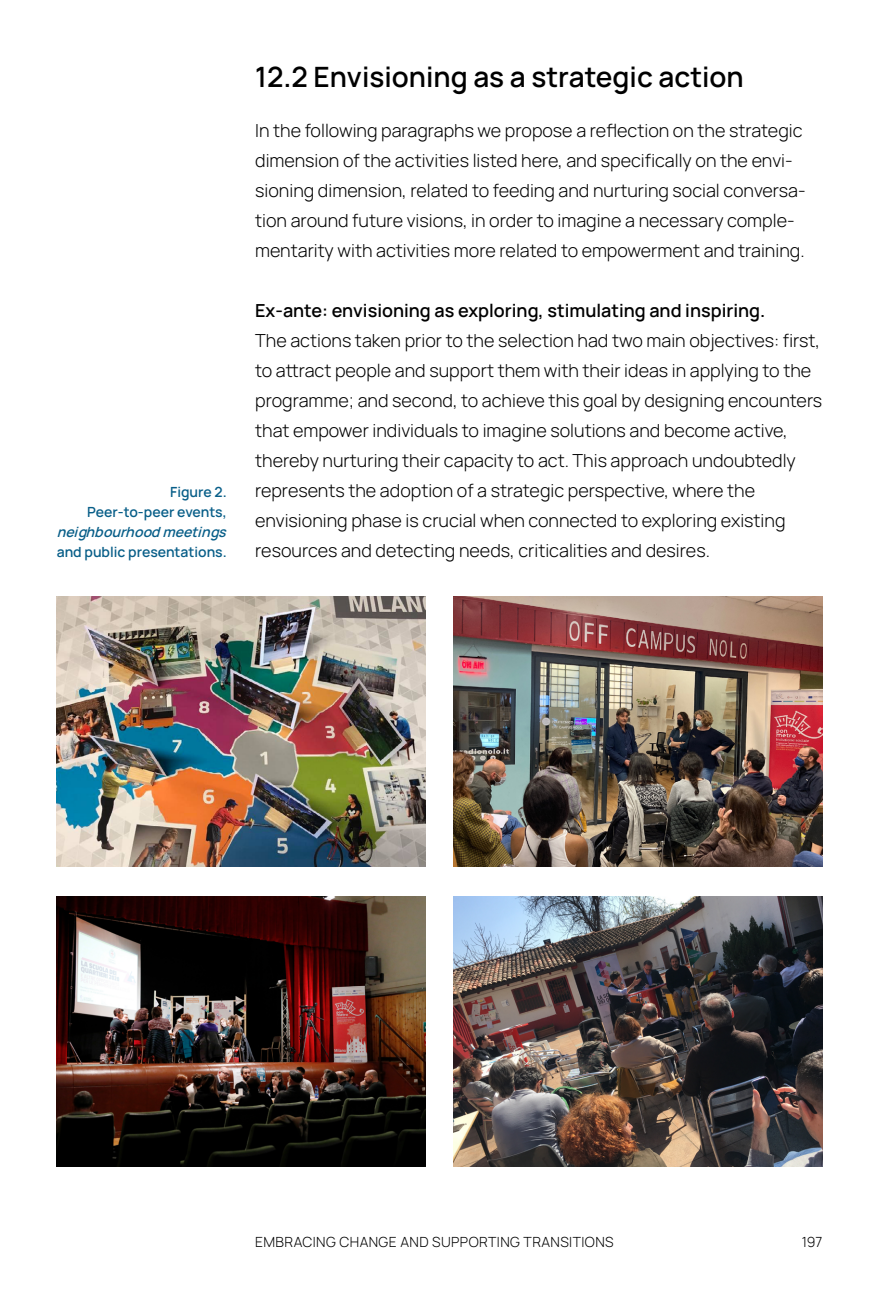
<style>
.page{position:relative;width:879px;height:1304px;background:#fff}
.page>*{position:absolute;margin:0;border:0;box-sizing:border-box;transform-origin:0 0}
.t1{font:600 28px "Manrope";color:#000}
.t2{font:300 18px/30px "Manrope";color:#000}
.t3{font:600 18px "Manrope";color:#000}
.t4{font:600 14px/20px "Manrope";color:#085e88;text-align:right}
.t5{font:300 14px "Manrope";letter-spacing:.03em;color:#000}
.t6{font:italic 600 14px "Manrope";color:#085e88}
</style>
<div class="page">
<img style="left:57px;top:597px;width:368px;height:270px">
<img style="left:57px;top:897px;width:368px;height:270px">
<img style="left:454px;top:597px;width:368px;height:270px">
<img style="left:454px;top:897px;width:368px;height:270px">
<p class="t4" style="left:87px;top:481px;width:141px">Figure 2.<br>Peer-to-peer events,</p>
<p class="t6" style="left:58px;top:520px;width:170px">neighbourhood meetings</p>
<p class="t4" style="left:57px;top:541px;width:172px">and public presentations.</p>
<h1 class="t1" style="left:255px;top:54px;width:490px">12.2 Envisioning as a strategic action</h1>
<p class="t2" style="left:255px;top:114px;width:552px">In the following paragraphs we propose a reflection on the strategic dimension of the activities listed here, and specifically on the envi&shy;sioning dimension, related to feeding and nurturing social conversa&shy;tion around future visions, in order to imagine a necessary comple&shy;mentarity with activities more related to empowerment and training.</p>
<p class="t3" style="left:255px;top:296px;width:511px">Ex-ante: envisioning as exploring, stimulating and inspiring.</p>
<p class="t2" style="left:255px;top:324px;width:568px">The actions taken prior to the selection had two main objectives: first, to attract people and support them with their ideas in applying to the programme; and second, to achieve this goal by designing encounters that empower individuals to imagine solutions and become active, thereby nurturing their capacity to act. This approach undoubtedly represents the adoption of a strategic perspective, where the envisioning phase is crucial when connected to exploring existing resources and detecting needs, criticalities and desires.</p>
<p class="t5" style="left:255px;top:1231px;width:360px">EMBRACING CHANGE AND SUPPORTING TRANSITIONS</p>
<p class="t5" style="left:801px;top:1231px;width:22px">197</p>
</div>
